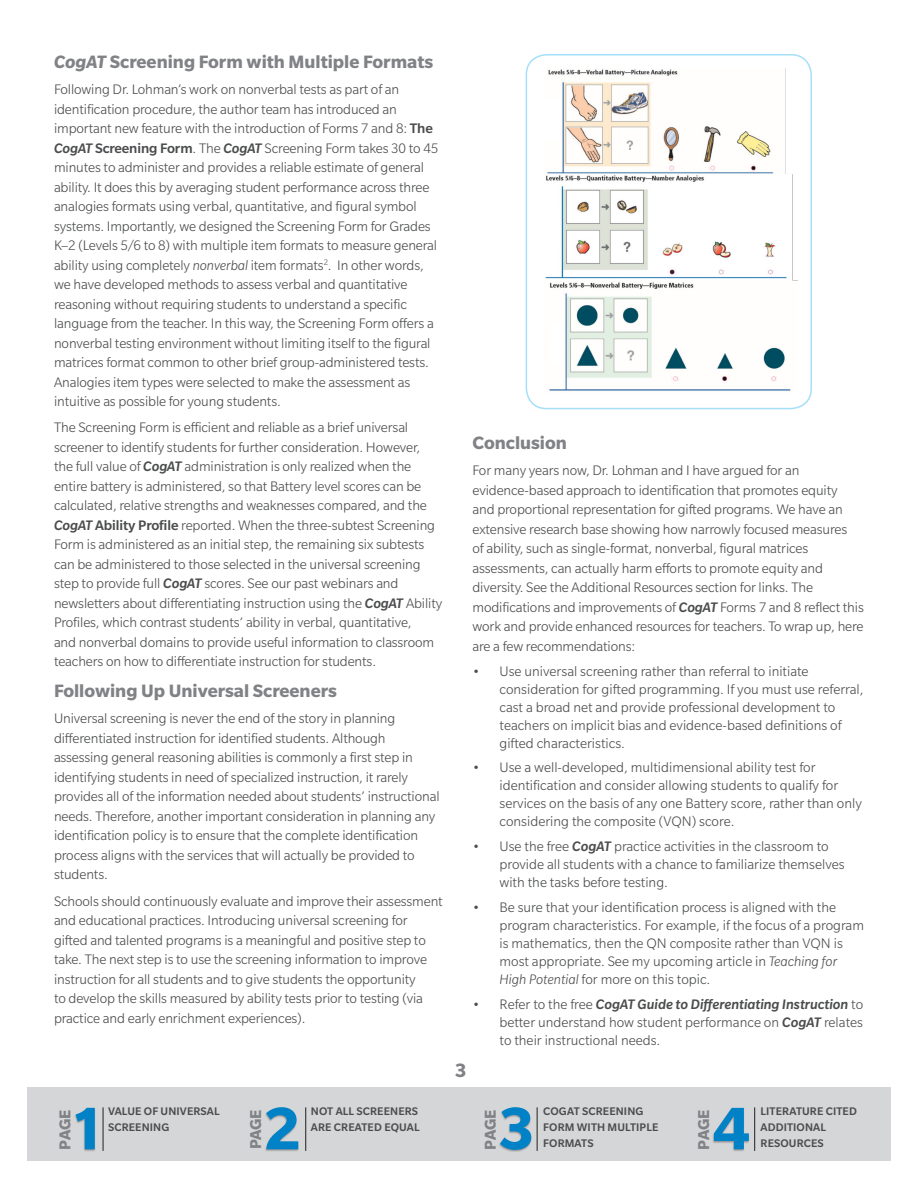
<style>
.page{position:relative;width:918px;height:1188px;background:#fff}
.page>*{position:absolute;margin:0;border:0;box-sizing:border-box;transform-origin:0 0}
.t1{font:700 65.25px "Slate Pro";color:#0282c6}
.t2{font:700 21px "Slate Pro";color:#808285}
.Body_Copy{font:700 19.5px "Slate Pro";color:#808285}
.t3{font:700 17.1px "Slate Pro";letter-spacing:-.025em;color:#808285}
.Body_Copy-2{font:300 15px/19.5px "Slate Pro";letter-spacing:-.01em;color:#4b4c4d}
.t4{font:500 12px/16.4px "Slate Pro";letter-spacing:.01em;color:#4b4c4d}
.s1{font-style:italic}
.s2{font-weight:500}
.s3{font-weight:500;font-style:italic}
</style>
<div class="page">
<div style="left:27px;top:1088px;width:864px;height:73px;background:#d5d6d8"></div>
<hr style="left:103px;top:1107px;width:1px;height:44px;background:#231f20">
<hr style="left:305px;top:1107px;width:1px;height:44px;background:#231f20">
<hr style="left:537px;top:1107px;width:1px;height:44px;background:#231f20">
<hr style="left:754px;top:1107px;width:1px;height:44px;background:#231f20">
<div style="left:74px;top:1108px;width:22px;height:44px;background:#231f20;opacity:.35"></div>
<div style="left:265px;top:1107px;width:35px;height:45px;background:#231f20;opacity:.35"></div>
<div style="left:499px;top:1107px;width:34px;height:45px;background:#231f20;opacity:.35"></div>
<div style="left:713px;top:1108px;width:37px;height:44px;background:#231f20;opacity:.35"></div>
<div style="left:526px;top:54px;width:286px;height:355px;border:2px solid #a5dff8;border-radius:20px"></div>
<img style="left:545px;top:68px;width:252px;height:323px">
<p class="Body_Copy" style="left:54px;top:51px;width:381px"><span class="s1">CogAT</span> Screening Form with Multiple Formats</p>
<p class="Body_Copy-2" style="left:54px;top:79px;width:386px">Following Dr. Lohman’s work on nonverbal tests as part of an identification procedure, the author team has introduced an important new feature with the introduction of Forms 7 and 8: <span class="s2">The </span><span class="s3">CogAT</span> <span class="s2">Screening Form</span>. The <span class="s3">CogAT</span> Screening Form takes 30 to 45 minutes to administer and provides a reliable estimate of general ability. It does this by averaging student performance across three analogies formats using verbal, quantitative, and figural symbol systems. Importantly, we designed the Screening Form for Grades K–2 (Levels 5/6 to 8) with multiple item formats to measure general ability using completely <span class="s1">nonverbal</span> item formats<sup>2</sup>. In other words, we have developed methods to assess verbal and quantitative reasoning without requiring students to understand a specific language from the teacher. In this way, the Screening Form offers a nonverbal testing environment without limiting itself to the figural matrices format common to other brief group-administered tests.<br>Analogies item types were selected to make the assessment as intuitive as possible for young students.</p>
<p class="Body_Copy-2" style="left:54px;top:418px;width:390px">The Screening Form is efficient and reliable as a brief universal screener to identify students for further consideration. However, the full value of <span class="s3">CogAT</span> administration is only realized when the entire battery is administered, so that Battery level scores can be calculated, relative strengths and weaknesses compared, and the <span class="s3">CogAT</span> <span class="s2">Ability Profile</span> reported. When the three-subtest Screening Form is administered as an initial step, the remaining six subtests can be administered to those selected in the universal screening step to provide full <span class="s3">CogAT</span> scores. See our past webinars and newsletters about differentiating instruction using the <span class="s3">CogAT</span> Ability Profiles, which contrast students’ ability in verbal, quantitative,<br>and nonverbal domains to provide useful information to classroom teachers on how to differentiate instruction for students.</p>
<p class="Body_Copy" style="left:54px;top:680px;width:284px">Following Up Universal Screeners</p>
<p class="Body_Copy-2" style="left:54px;top:709px;width:387px">Universal screening is never the end of the story in planning differentiated instruction for identified students. Although assessing general reasoning abilities is commonly a first step in identifying students in need of specialized instruction, it rarely provides all of the information needed about students’ instructional needs. Therefore, another important consideration in planning any identification policy is to ensure that the complete identification process aligns with the services that will actually be provided to students.</p>
<p class="Body_Copy-2" style="left:54px;top:891px;width:390px">Schools should continuously evaluate and improve their assessment and educational practices. Introducing universal screening for gifted and talented programs is a meaningful and positive step to take. The next step is to use the screening information to improve instruction for all students and to give students the opportunity<br>to develop the skills measured by ability tests prior to testing (via practice and early enrichment experiences).</p>
<p class="Body_Copy" style="left:472px;top:432px;width:96px">Conclusion</p>
<p class="Body_Copy-2" style="left:472px;top:461px;width:393px">For many years now, Dr. Lohman and I have argued for an evidence-based approach to identification that promotes equity<br>and proportional representation for gifted programs. We have an extensive research base showing how narrowly focused measures<br>of ability, such as single-format, nonverbal, figural matrices assessments, can actually harm efforts to promote equity and diversity. See the Additional Resources section for links. The modifications and improvements of <span class="s3">CogAT</span> Forms 7 and 8 reflect this work and provide enhanced resources for teachers. To wrap up, here are a few recommendations:</p>
<p class="Body_Copy-2" style="left:500px;top:662px;width:366px;line-height:18px;text-indent:-27px">• Use universal screening rather than referral to initiate consideration for gifted programming. If you must use referral, cast a broad net and provide professional development to teachers on implicit bias and evidence-based definitions of gifted characteristics.</p>
<p class="Body_Copy-2" style="left:500px;top:759px;width:364px;line-height:18px;text-indent:-27px">• Use a well-developed, multidimensional ability test for identification and consider allowing students to qualify for services on the basis of any one Battery score, rather than only considering the composite (VQN) score.</p>
<p class="Body_Copy-2" style="left:500px;top:837px;width:347px;line-height:18px;text-indent:-27px">• Use the free <span class="s3">CogAT</span> practice activities in the classroom to provide all students with a chance to familiarize themselves with the tasks before testing.</p>
<p class="Body_Copy-2" style="left:500px;top:898px;width:366px;line-height:18px;text-indent:-27px">• Be sure that your identification process is aligned with the program characteristics. For example, if the focus of a program is mathematics, then the QN composite rather than VQN is most appropriate. See my upcoming article in <span class="s1">Teaching for High Potential</span> for more on this topic.</p>
<p class="Body_Copy-2" style="left:500px;top:995px;width:365px;line-height:18px;text-align:justify;text-indent:-27px">• Refer to the free <span class="s3">CogAT Guide to Differentiating Instruction</span> to better understand how student performance on <span class="s3">CogAT</span> relates to their instructional needs.</p>
<h2 class="t2" style="left:455px;top:1059px;width:13px">3</h2>
<p class="t3" style="left:56px;top:1150px;width:41px;rotate:-90deg">PAGE</p>
<p class="t4" style="left:108px;top:1102px;width:113px">VALUE OF UNIVERSAL<br>SCREENING</p>
<p class="t3" style="left:246px;top:1149px;width:41px;rotate:-90deg">PAGE</p>
<h1 class="t1" style="left:264px;top:1092px;width:39px">2</h1>
<p class="t4" style="left:311px;top:1102px;width:110px">NOT ALL SCREENERS<br>ARE CREATED EQUAL</p>
<p class="t3" style="left:481px;top:1150px;width:41px;rotate:-90deg">PAGE</p>
<h1 class="t1" style="left:498px;top:1092px;width:39px">3</h1>
<p class="t4" style="left:543px;top:1102px;width:117px">COGAT SCREENING<br>FORM WITH MULTIPLE<br>FORMATS</p>
<p class="t3" style="left:694px;top:1150px;width:41px;rotate:-90deg">PAGE</p>
<h1 class="t1" style="left:713px;top:1092px;width:39px">4</h1>
<p class="t4" style="left:761px;top:1102px;width:98px">LITERATURE CITED<br>ADDITIONAL<br>RESOURCES</p>
<h1 class="t1" style="left:69px;top:1092px;width:39px">1</h1>
</div>
